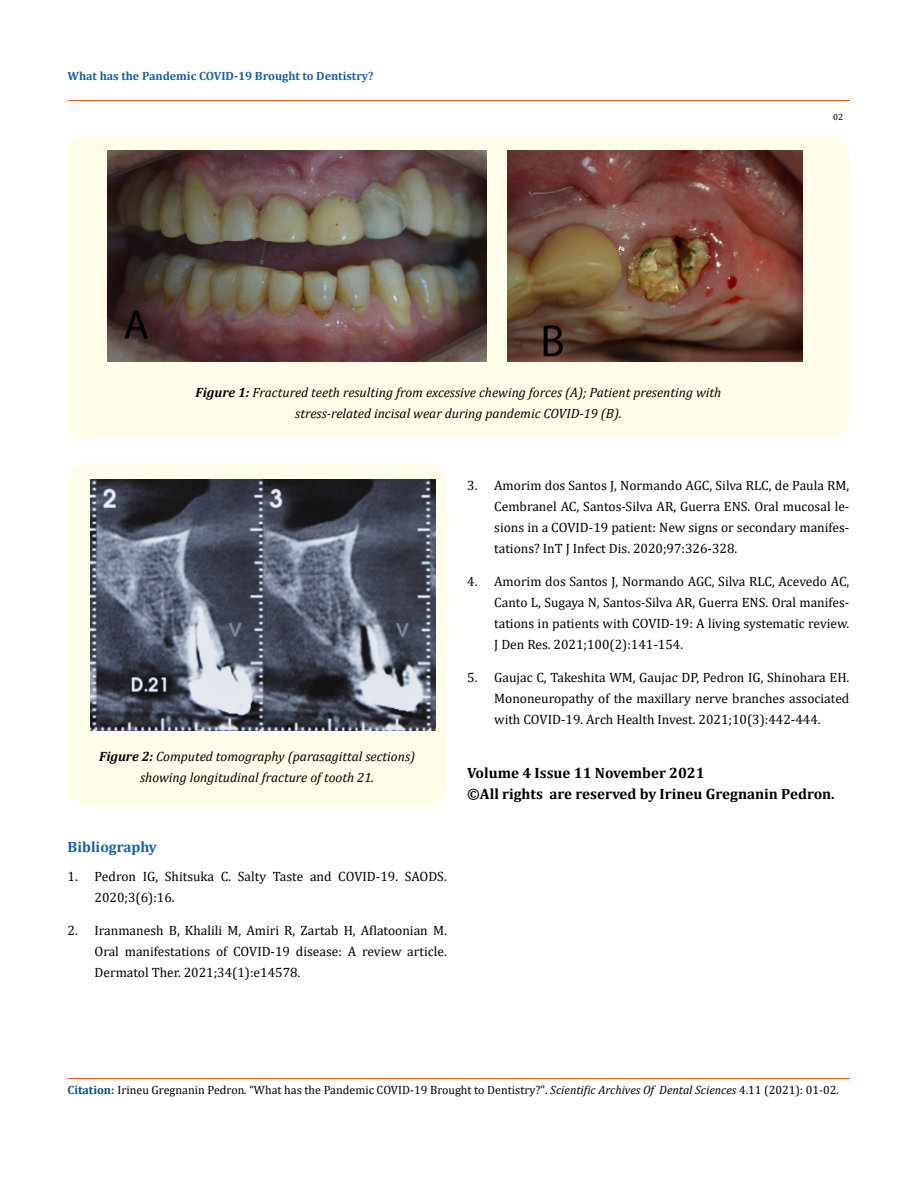
<style>
.page{position:relative;width:917px;height:1188px;background:#fff}
.page>*{position:absolute;margin:0;border:0;box-sizing:border-box;transform-origin:0 0}
.t1{font:700 15px/21px "Cambria";color:#000}
.t2{font:700 15px "Cambria";color:#1560a6}
.t3{font:13.5px/21px "Cambria";color:#000;text-align:justify}
.t4{font:italic 13.5px/21px "Cambria";color:#000;text-align:center}
.t5{font:12px "Cambria";color:#000}
.t6{font:700 12px "Cambria";color:#1560a6}
.t7{font:9px "Cambria";color:#000}
.s1{font-weight:700}
.s2{font-weight:700;color:#035089}
.s3{font-style:italic}
</style>
<div class="page">
<hr style="left:68px;top:101px;width:781px;height:1px;background:#e05d1a">
<div style="left:68px;top:136px;width:781px;height:304px;background:#fffde9;border-radius:18px"></div>
<img style="left:108px;top:150px;width:378px;height:212px">
<img style="left:507px;top:150px;width:295px;height:211px">
<div style="left:68px;top:464px;width:379px;height:342px;background:#fffde9;border-radius:18px"></div>
<img style="left:90px;top:479px;width:345px;height:251px">
<hr style="left:68px;top:1078px;width:781px;height:1px;background:#e05d1a">
<p class="t6" style="left:68px;top:68px;width:307px">What has the Pandemic COVID-19 Brought to Dentistry?</p>
<p class="t4" style="left:195px;top:381px;width:527px"><span class="s1">Figure 1:</span> Fractured teeth resulting from excessive chewing forces (A); Patient presenting with stress-related incisal wear during pandemic COVID-19 (B).</p>
<p class="t7" style="left:833px;top:112px;width:11px">02</p>
<p class="t4" style="left:99px;top:745px;width:317px"><span class="s1">Figure 2:</span> Computed tomography (parasagittal sections) showing longitudinal fracture of tooth 21.</p>
<p class="t2" style="left:68px;top:836px;width:91px">Bibliography</p>
<p class="t3" style="left:95px;top:865px;width:354px;text-indent:-27px">1. Pedron IG, Shitsuka C. Salty Taste and COVID-19. SAODS.<br>2020;3(6):16.</p>
<p class="t3" style="left:95px;top:919px;width:354px;text-indent:-27px">2. Iranmanesh B, Khalili M, Amiri R, Zartab H, Aflatoonian M.<br>Oral manifestations of COVID-19 disease: A review article.<br>Dermatol Ther. 2021;34(1):e14578.</p>
<p class="t3" style="left:494px;top:475px;width:357px;text-indent:-27px">3. Amorim dos Santos J, Normando AGC, Silva RLC, de Paula RM, Cembranel AC, Santos-Silva AR, Guerra ENS. Oral mucosal le&shy;sions in a COVID-19 patient: New signs or secondary manifes&shy;tations? InT J Infect Dis. 2020;97:326-328.</p>
<p class="t3" style="left:494px;top:571px;width:357px;text-indent:-27px">4. Amorim dos Santos J, Normando AGC, Silva RLC, Acevedo AC, Canto L, Sugaya N, Santos-Silva AR, Guerra ENS. Oral manifes&shy;tations in patients with COVID-19: A living systematic review.<br>J Den Res. 2021;100(2):141-154.</p>
<p class="t3" style="left:494px;top:667px;width:357px;text-indent:-27px">5. Gaujac C, Takeshita WM, Gaujac DP, Pedron IG, Shinohara EH.<br>Mononeuropathy of the maxillary nerve branches associated with COVID-19. Arch Health Invest. 2021;10(3):442-444.</p>
<p class="t1" style="left:467px;top:762px;width:369px">Volume 4 Issue 11 November 2021<br>©All rights are reserved by Irineu Gregnanin Pedron.</p>
<p class="t5" style="left:68px;top:1083px;width:772px"><span class="s2">Citation:</span> Irineu Gregnanin Pedron<span class="s3">.</span> “What has the Pandemic COVID-19 Brought to Dentistry?". <span class="s3">Scientific Archives Of Dental Sciences</span> 4.11 (2021): 01-02.</p>
</div>
